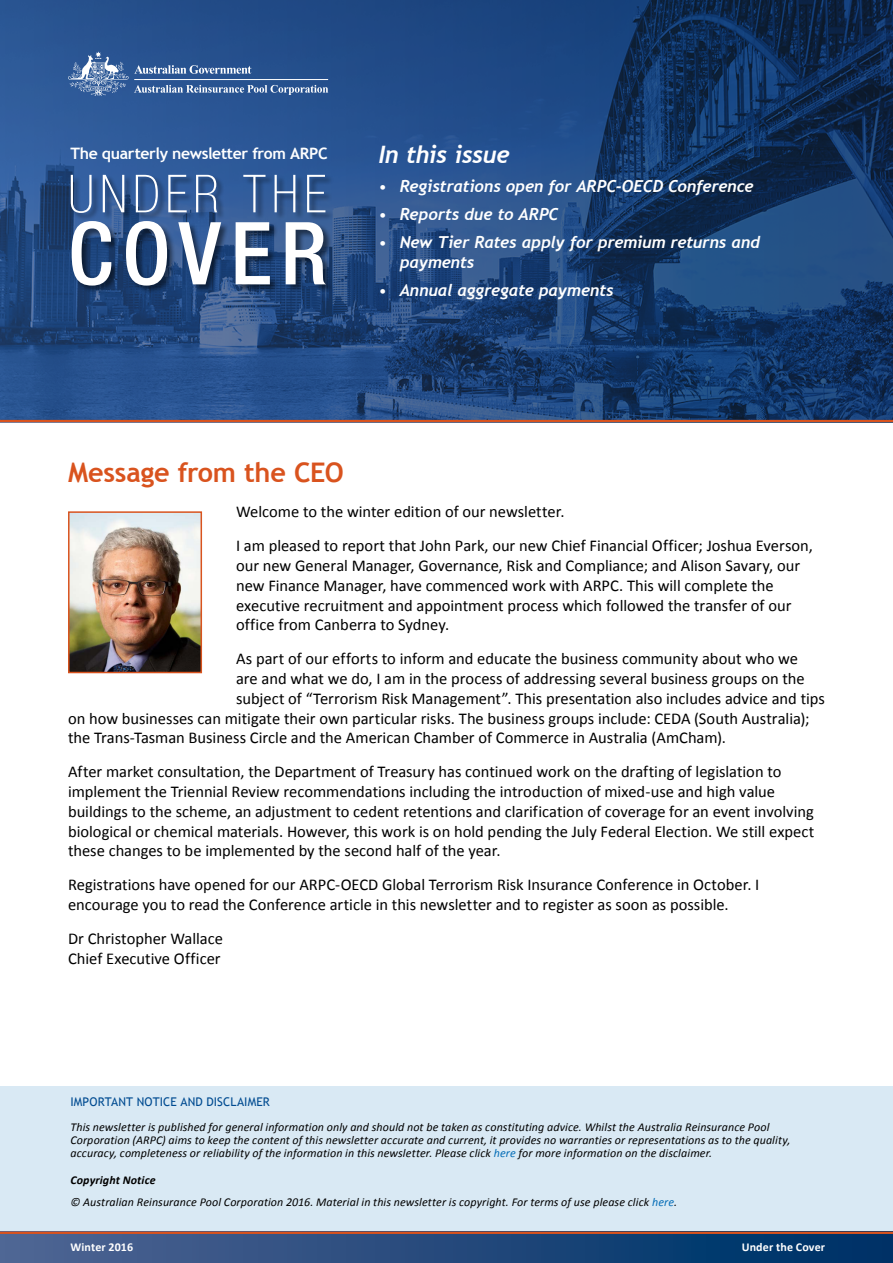
<style>
.page{position:relative;width:893px;height:1263px;background:#fff}
.page>*{position:absolute;margin:0;border:0;box-sizing:border-box;transform-origin:0 0}
.t1{font:500 condensed 87px "Helvetica Neue";letter-spacing:.1em;color:#fff}
.t2{font:100 condensed 52.5px "Helvetica Neue";letter-spacing:.105em;color:#fff}
.t3{font:700 27px "Trebuchet MS";letter-spacing:-.01em;color:#d9531e}
.t4{font:italic 700 24px "Trebuchet";letter-spacing:-.02em;color:#fff}
.t5{font:16.5px/19.8px "Calibri";color:#000}
.t6{font:italic 700 16.5px/19.8px "Trebuchet";letter-spacing:-.01em;color:#fff}
.t7{font:700 15.75px "Trebuchet MS";letter-spacing:-.02em;color:#fff}
.t8{font:italic 12px/12.8px "Calibri";letter-spacing:.01em;color:#000}
.t9{font:12px "Trebuchet MS";letter-spacing:.01em;color:#004b91}
.t10{font:700 12px "Calibri";letter-spacing:.015em;color:#fff}
.s1{color:#036cb6}
.s2{font-weight:700}
</style>
<div class="page">
<img style="left:0;top:0;width:893px;height:420px">
<div style="left:71px;top:174px;width:263px;height:120px;background:#000;opacity:.5"></div>
<div style="left:0;top:1086px;width:893px;height:145px;background:#d9e9f4"></div>
<svg style="left:68px;top:51px;width:260px;height:45px"></svg>
<div style="left:0;top:1231px;width:893px;height:32px;background:linear-gradient(to right,#516593,#002f65)"></div>
<hr style="left:0;top:420px;width:893px;height:2px;background:#d9531e">
<hr style="left:0;top:1232px;width:893px;height:2px;background:#d9531e">
<img style="left:71px;top:514px;width:128px;height:156px">
<div style="left:68px;top:511px;width:134px;height:162px;border:2px solid #d9531e"></div>
<p class="t7" style="left:70px;top:143px;width:259px">The quarterly newsletter from ARPC</p>
<h2 class="t2" style="left:68px;top:164px;width:260px">UNDER THE</h2>
<h1 class="t1" style="left:68px;top:202px;width:261px">COVER</h1>
<h3 class="t4" style="left:378px;top:140px;width:133px">In this issue</h3>
<p class="t6" style="left:378px;top:176px;width:377px">• Registrations open for ARPC-OECD Conference</p>
<p class="t6" style="left:378px;top:204px;width:182px">• Reports due to ARPC</p>
<p class="t6" style="left:400px;top:233px;width:362px;text-indent:-21px">• New Tier Rates apply for premium returns and payments</p>
<p class="t6" style="left:378px;top:281px;width:237px">• Annual aggregate payments</p>
<h3 class="t3" style="left:68px;top:456px;width:277px">Message from the CEO</h3>
<p class="t5" style="left:236px;top:495px;width:578px;line-height:33.8px">Welcome to the winter edition of our newsletter.<br>I am pleased to report that John Park, our new Chief Financial Officer; Joshua Everson,</p>
<p class="t5" style="left:236px;top:556px;width:566px">our new General Manager, Governance, Risk and Compliance; and Alison Savary, our new Finance Manager, have commenced work with ARPC. This will complete the executive recruitment and appointment process which followed the transfer of our office from Canberra to Sydney.</p>
<p class="t5" style="left:236px;top:649px;width:563px">As part of our efforts to inform and educate the business community about who we</p>
<p class="t5" style="left:236px;top:669px;width:570px">are and what we do, I am in the process of addressing several business groups on the</p>
<p class="t5" style="left:236px;top:688px;width:590px">subject of “Terrorism Risk Management”. This presentation also includes advice and tips</p>
<p class="t5" style="left:68px;top:708px;width:743px">on how businesses can mitigate their own particular risks. The business groups include: CEDA (South Australia);</p>
<p class="t5" style="left:68px;top:728px;width:659px">the Trans-Tasman Business Circle and the American Chamber of Commerce in Australia (AmCham).</p>
<p class="t5" style="left:68px;top:762px;width:748px">After market consultation, the Department of Treasury has continued work on the drafting of legislation to implement the Triennial Review recommendations including the introduction of mixed-use and high value buildings to the scheme, an adjustment to cedent retentions and clarification of coverage for an event involving biological or chemical materials. However, this work is on hold pending the July Federal Election. We still expect these changes to be implemented by the second half of the year.</p>
<p class="t5" style="left:68px;top:875px;width:693px">Registrations have opened for our ARPC-OECD Global Terrorism Risk Insurance Conference in October. I encourage you to read the Conference article in this newsletter and to register as soon as possible.</p>
<p class="t5" style="left:68px;top:928px;width:156px">Dr Christopher Wallace<br>Chief Executive Officer</p>
<p class="t9" style="left:70px;top:1094px;width:201px">IMPORTANT NOTICE AND DISCLAIMER</p>
<p class="t8" style="left:70px;top:1120px;width:721px">This newsletter is published for general information only and should not be taken as constituting advice. Whilst the Australia Reinsurance Pool<br>Corporation (ARPC) aims to keep the content of this newsletter accurate and current, it provides no warranties or representations as to the quality, accuracy, completeness or reliability of the information in this newsletter. Please click <span class="s1">here</span> for more information on the disclaimer.</p>
<p class="t8" style="left:70px;top:1169px;width:608px;line-height:21.3px"><span class="s2">Copyright Notice<br></span>© Australian Reinsurance Pool Corporation 2016. Material in this newsletter is copyright. For terms of use please click <span class="s1">here</span>.</p>
<p class="t10" style="left:70px;top:1239px;width:64px">Winter 2016</p>
<p class="t10" style="left:742px;top:1239px;width:85px">Under the Cover</p>
</div>
